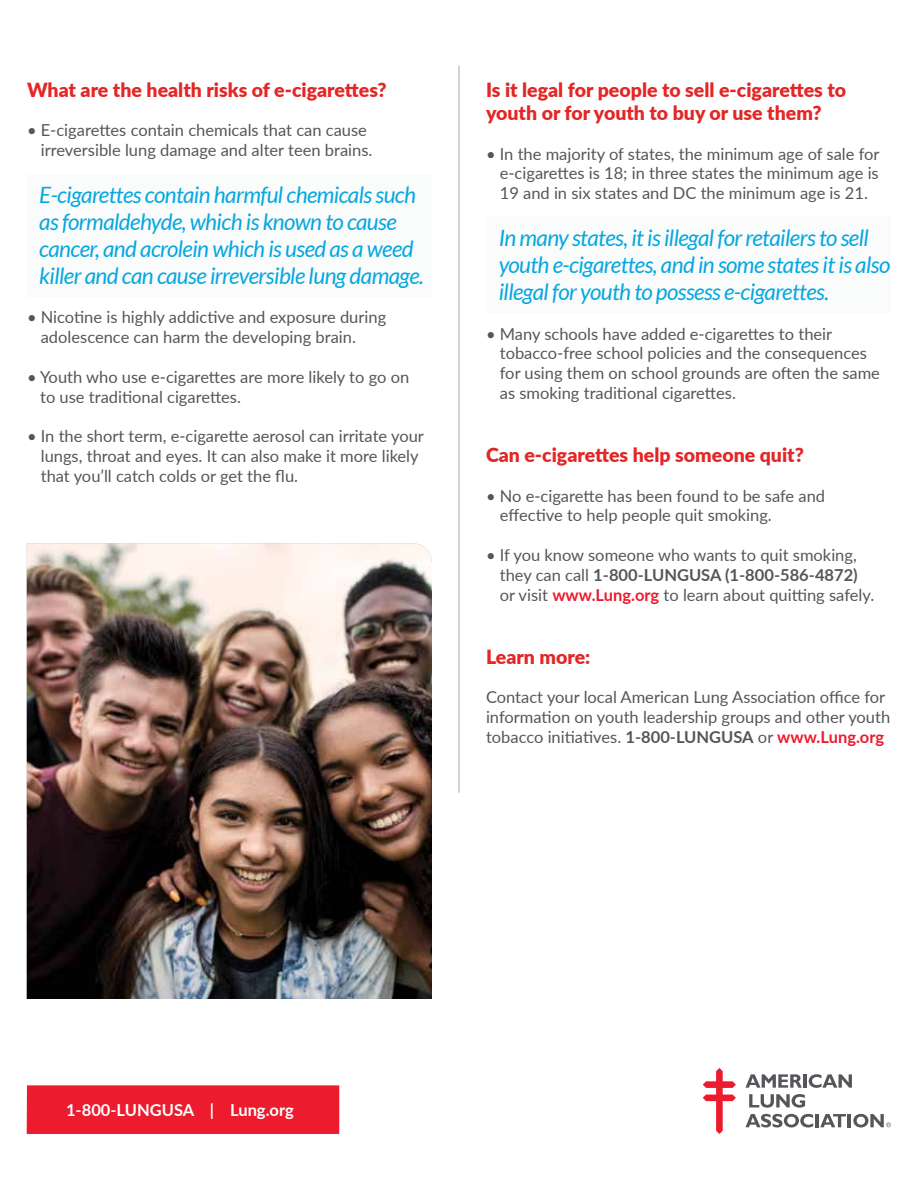
<style>
.page{position:relative;width:918px;height:1188px;background:#fff}
.page>*{position:absolute;margin:0;border:0;box-sizing:border-box;transform-origin:0 0}
.t1{font:italic 22.5px/27px "Lato";letter-spacing:-.025em;color:#06a7e0}
.t2{font:900 19.5px/23.4px "Lato";color:#e32726}
.t3{font:16.5px/19.8px "Lato";color:#54565a}
.t4{font:700 16.5px "Lato";color:#fff}
.s1{font-weight:700}
.s2{font-weight:700;color:#ed1b2e}
</style>
<div class="page">
<hr style="left:459px;top:66px;width:1px;height:727px;background:#a3aaad">
<img style="left:27px;top:543px;width:405px;height:456px">
<div style="left:27px;top:174px;width:405px;height:124px;background:#fafbfb"></div>
<div style="left:486px;top:216px;width:405px;height:98px;background:#fafbfb"></div>
<svg style="left:745px;top:1074px;width:57px;height:14px"></svg>
<hr style="left:803px;top:1074px;width:3px;height:14px;background:#54565a">
<svg style="left:809px;top:1074px;width:43px;height:14px"></svg>
<svg style="left:749px;top:1094px;width:56px;height:14px"></svg>
<svg style="left:746px;top:1114px;width:145px;height:13px"></svg>
<svg style="left:703px;top:1068px;width:33px;height:66px"></svg>
<div style="left:27px;top:1085px;width:312px;height:49px;background:#ed1b2e"></div>
<p class="t2" style="left:27px;top:77px;width:361px">What are the health risks of e-cigarettes?</p>
<p class="t3" style="left:41px;top:120px;width:333px;text-indent:-14px">• E-cigarettes contain chemicals that can cause irreversible lung damage and alter teen brains.</p>
<h1 class="t1" style="left:39px;top:182px;width:386px">E-cigarettes contain harmful chemicals such as formaldehyde, which is known to cause cancer, and acrolein which is used as a weed killer and can cause irreversible lung damage.</h1>
<p class="t3" style="left:41px;top:307px;width:347px;text-indent:-14px">• Nicotine is highly addictive and exposure during adolescence can harm the developing brain.</p>
<p class="t3" style="left:40px;top:366px;width:371px;text-indent:-13px">• Youth who use e-cigarettes are more likely to go on to use traditional cigarettes.</p>
<p class="t3" style="left:41px;top:426px;width:385px;text-indent:-14px">• In the short term, e-cigarette aerosol can irritate your lungs, throat and eyes. It can also make it more likely that you’ll catch colds or get the flu.</p>
<p class="t2" style="left:486px;top:77px;width:362px">Is it legal for people to sell e-cigarettes to youth or for youth to buy or use them?</p>
<p class="t3" style="left:500px;top:143px;width:381px;text-align:justify;text-indent:-14px">• In the majority of states, the minimum age of sale for e-cigarettes is 18; in three states the minimum age is 19 and in six states and DC the minimum age is 21.</p>
<h1 class="t1" style="left:499px;top:225px;width:393px">In many states, it is illegal for retailers to sell youth e-cigarettes, and in some states it is also illegal for youth to possess e-cigarettes.</h1>
<p class="t3" style="left:500px;top:323px;width:382px;text-indent:-14px">• Many schools have added e-cigarettes to their tobacco-free school policies and the consequences for using them on school grounds are often the same as smoking traditional cigarettes.</p>
<p class="t2" style="left:486px;top:442px;width:319px">Can e-cigarettes help someone quit?</p>
<p class="t3" style="left:500px;top:485px;width:327px;text-indent:-14px">• No e-cigarette has been found to be safe and effective to help people quit smoking.</p>
<p class="t3" style="left:500px;top:545px;width:376px;text-indent:-14px">• If you know someone who wants to quit smoking, they can call <span class="s1">1-800-LUNGUSA (1-800-586-4872) </span>or visit <span class="s2">www.Lung.org</span> to learn about quitting safely.</p>
<p class="t2" style="left:486px;top:644px;width:106px">Learn more:</p>
<p class="t3" style="left:486px;top:687px;width:406px">Contact your local American Lung Association office for information on youth leadership groups and other youth tobacco initiatives. <span class="s1">1-800-LUNGUSA</span> or <span class="s2">www.Lung.org</span></p>
<p class="t4" style="left:66px;top:1098px;width:229px">1-800-LUNGUSA | Lung.org</p>
</div>
